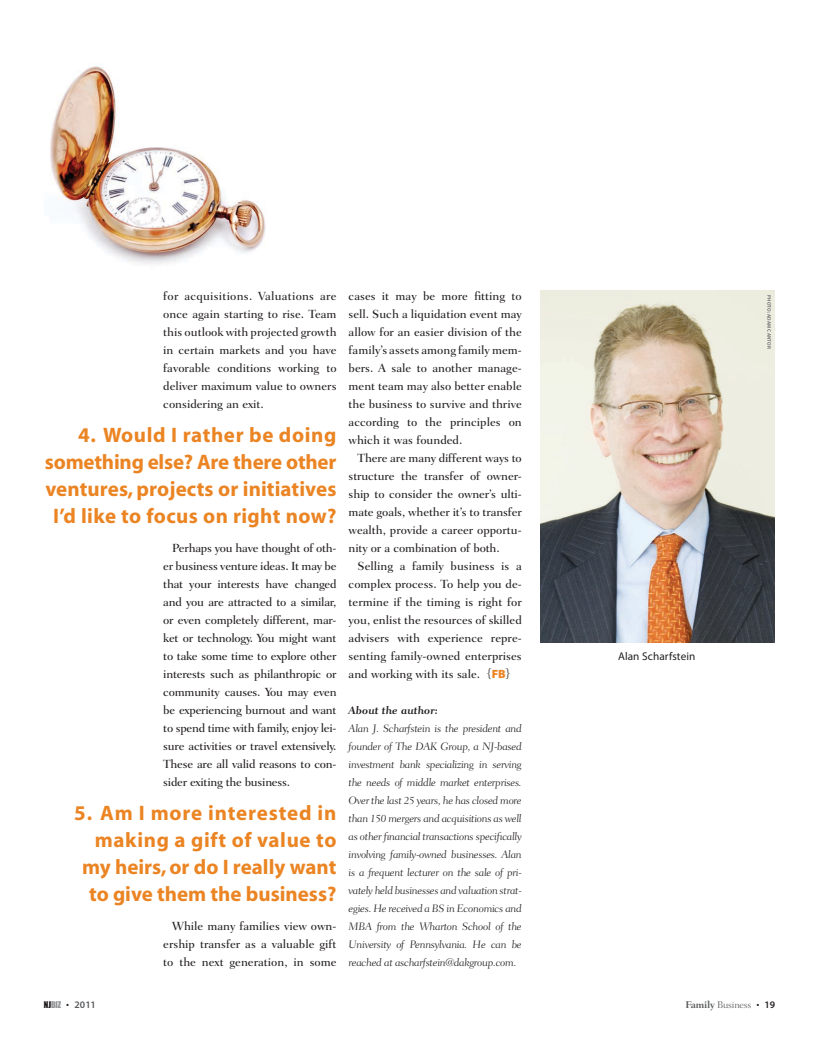
<style>
.page{position:relative;width:819px;height:1044px;background:#fff}
.page>*{position:absolute;margin:0;border:0;box-sizing:border-box;transform-origin:0 0}
.t1{font:700 21px/27px "Myriad";letter-spacing:.005em;color:#eb8423;text-align:right}
.t2{font:500 12px/18px "Fairfield LH";color:#231f20;text-align:justify}
.t3{font:11.2px "Myriad Pro";letter-spacing:.01em;color:#231f20}
.t4{font:300 11px/18px "Fairfield LH Caption";letter-spacing:-.03em;color:#231f20;text-align:justify}
.t5{font:700 11px "Fairfield LH Caption";color:#231f20}
.t6{font:300 10px "Fairfield LH";letter-spacing:-.02em;color:#58595b}
.t7{font:600 10px "Myriad Pro";color:#58595b}
.t8{font:600 10px "Myriad Pro";color:#231f20}
.t9{font:8.5px "Impact";letter-spacing:-.02em;color:#949698}
.t10{font:600 5px "Myriad Pro";letter-spacing:.03em;color:#636466}
.s1{font-family:"Myriad Pro";font-weight:900;color:#eb8423}
.s2{color:#231f20}
.s3{font-weight:700}
</style>
<div class="page">
<img style="left:50px;top:66px;width:216px;height:198px">
<img style="left:540px;top:290px;width:234px;height:352px">
<p class="t2" style="left:163px;top:287px;width:175px">for acquisitions. Valuations are once again starting to rise. Team this outlook with projected growth in certain markets and you have favorable conditions working to deliver maximum value to owners considering an exit.</p>
<h1 class="t1" style="left:45px;top:422px;width:293px">4. Would I rather be doing something else? Are there other ventures, projects or initiatives<br>I’d like to focus on right now?</h1>
<p class="t2" style="left:163px;top:539px;width:175px;text-indent:9px">Perhaps you have thought of oth&shy;er business venture ideas. It may be that your interests have changed and you are attracted to a similar, or even completely different, mar&shy;ket or technology. You might want to take some time to explore other interests such as philanthropic or community causes. You may even be experiencing burnout and want to spend time with family, enjoy lei&shy;sure activities or travel extensively.<br>These are all valid reasons to con&shy;sider exiting the business.</p>
<h1 class="t1" style="left:74px;top:800px;width:264px">5. Am I more interested in making a gift of value to my heirs, or do I really want to give them the business?</h1>
<p class="t2" style="left:163px;top:917px;width:175px;text-indent:9px">While many families view own&shy;ership transfer as a valuable gift to the next generation, in some</p>
<p class="t2" style="left:349px;top:287px;width:175px">cases it may be more fitting to sell. Such a liquidation event may allow for an easier division of the family’s assets among family mem&shy;bers. A sale to another manage&shy;ment team may also better enable the business to survive and thrive according to the principles on which it was founded.</p>
<p class="t2" style="left:349px;top:449px;width:175px;text-indent:9px">There are many different ways to structure the transfer of owner&shy;ship to consider the owner’s ulti&shy;mate goals, whether it’s to transfer wealth, provide a career opportu&shy;nity or a combination of both.</p>
<p class="t2" style="left:349px;top:557px;width:175px;text-indent:9px">Selling a family business is a complex process. To help you de&shy;termine if the timing is right for you, enlist the resources of skilled advisers with experience repre&shy;senting family-owned enterprises and working with its sale. {<span class="s1">FB</span>}</p>
<p class="t5" style="left:349px;top:704px;width:91px">About the author:</p>
<p class="t4" style="left:349px;top:719px;width:175px">Alan J. Scharfstein is the president and founder of The DAK Group, a NJ-based investment bank specializing in serving the needs of middle market enterprises.<br>Over the last 25 years, he has closed more than 150 mergers and acquisitions as well as other financial transactions specifically involving family-owned businesses. Alan is a frequent lecturer on the sale of pri&shy;vately held businesses and valuation strat&shy;egies. He received a BS in Economics and MBA from the Wharton School of the University of Pennsylvania. He can be reached at ascharfstein@dakgroup.com.</p>
<p class="t10" style="left:772px;top:295px;width:55px;rotate:90deg">Photo: Adam Cantor</p>
<p class="t3" style="left:618px;top:649px;width:79px">Alan Scharfstein</p>
<p class="t9" style="left:44px;top:999px;width:19px"><span class="s2">NJ</span>BIZ</p>
<p class="t7" style="left:67px;top:998px;width:31px"><sup>●</sup> 2011</p>
<p class="t6" style="left:685px;top:999px;width:68px"><span class="s3">Family</span> Business</p>
<p class="t8" style="left:757px;top:998px;width:20px">● 19</p>
</div>
